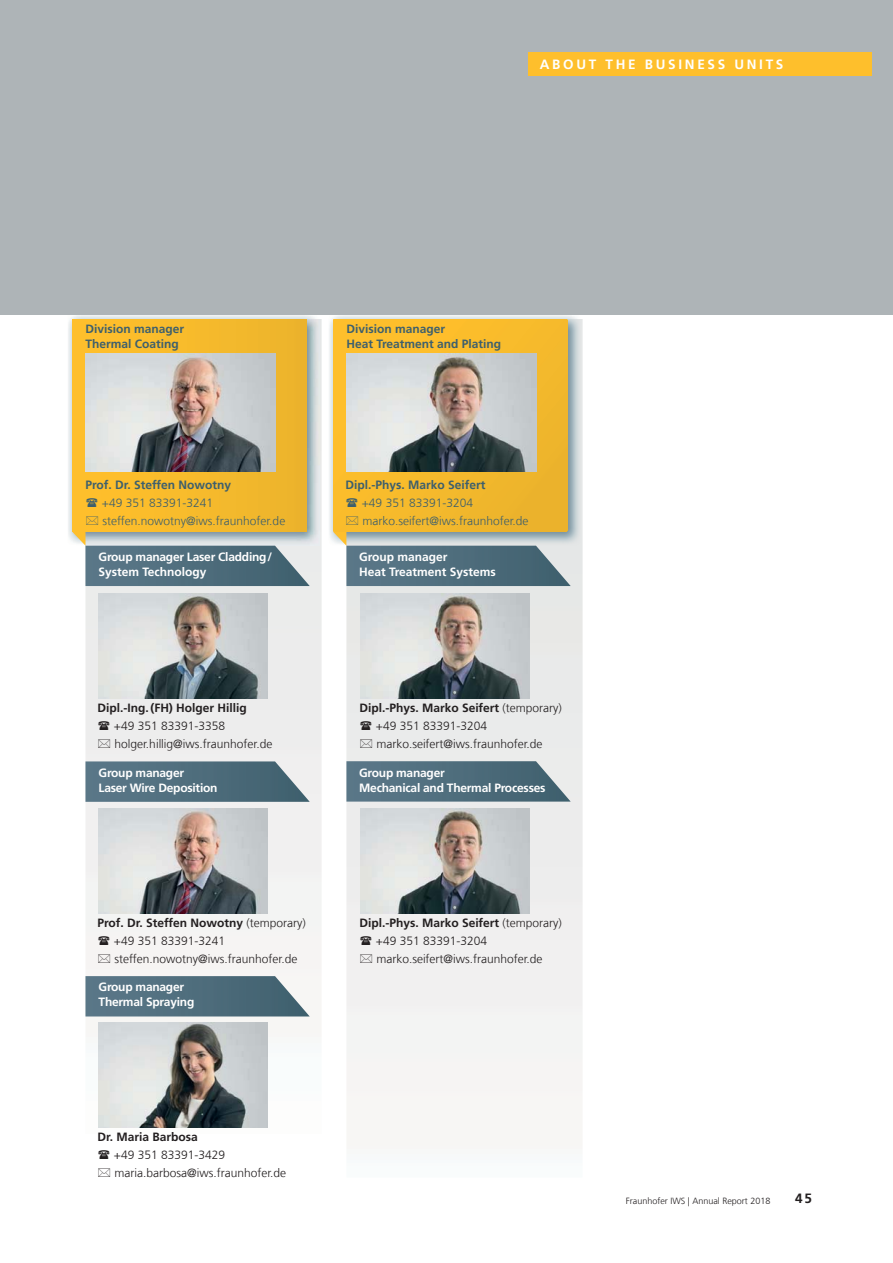
<style>
.page{position:relative;width:893px;height:1263px;background:#fff}
.page>*{position:absolute;margin:0;border:0;box-sizing:border-box;transform-origin:0 0}
.t1{font:700 13.5px "Frutiger LT Com";letter-spacing:.2em;color:#fff}
.t2{font:700 13.5px "Frutiger LT Com";color:#231f20}
.t3{font:300 12px/18px "Frutiger LT Com";color:#231f20}
.t4{font:700 12px/15px "Frutiger LT Com";letter-spacing:-.02em;color:#fff}
.t5{font:300 12px/18px "Frutiger LT Com";color:#3d5f6d}
.t6{font:700 12px/15px "Frutiger LT Com";color:#3d5f6d}
.t7{font:700 12px "Frutiger";color:#3d5f6d}
.t8{font:700 12px "Frutiger LT Com";color:#231f20}
.t9{font:700 12px/15px "Frutiger LT Com";color:#fff}
.t10{font:300 9px "Frutiger LT Com";color:#231f20}
.s1{font-weight:700}
</style>
<div class="page">
<svg style="left:346px;top:319px;width:236px;height:827px"></svg>
<svg style="left:85px;top:319px;width:237px;height:809px"></svg>
<img style="left:360px;top:593px;width:169px;height:105px">
<img style="left:360px;top:808px;width:169px;height:105px">
<img style="left:306px;top:319px;width:13px;height:226px">
<div style="left:72px;top:319px;width:234px;height:213px;background:#f6ba2c"></div>
<img style="left:85px;top:354px;width:190px;height:118px">
<img style="left:99px;top:593px;width:169px;height:105px">
<svg style="left:72px;top:532px;width:238px;height:54px;background:#7b919c"></svg>
<img style="left:99px;top:808px;width:169px;height:105px">
<svg style="left:85px;top:976px;width:225px;height:41px;background:#5e7a87"></svg>
<img style="left:99px;top:1023px;width:169px;height:105px">
<img style="left:567px;top:319px;width:13px;height:226px">
<svg style="left:333px;top:319px;width:234px;height:213px;background:#f5b92d"></svg>
<img style="left:346px;top:354px;width:190px;height:118px">
<svg style="left:85px;top:761px;width:225px;height:41px;background:#5d7987"></svg>
<svg style="left:333px;top:532px;width:238px;height:54px;background:#79909a"></svg>
<svg style="left:346px;top:761px;width:225px;height:41px;background:#5d7987"></svg>
<div style="left:0;top:0;width:893px;height:315px;background:#aeb4b7"></div>
<div style="left:529px;top:53px;width:343px;height:23px;background:#febf2c"></div>
<svg style="left:360px;top:721px;width:11px;height:9px"></svg>
<svg style="left:360px;top:739px;width:12px;height:9px"></svg>
<svg style="left:360px;top:936px;width:11px;height:9px"></svg>
<svg style="left:360px;top:954px;width:12px;height:9px"></svg>
<svg style="left:99px;top:721px;width:10px;height:9px"></svg>
<svg style="left:99px;top:739px;width:11px;height:9px"></svg>
<svg style="left:99px;top:936px;width:10px;height:9px"></svg>
<svg style="left:99px;top:954px;width:11px;height:9px"></svg>
<svg style="left:346px;top:498px;width:11px;height:9px"></svg>
<svg style="left:346px;top:516px;width:12px;height:9px"></svg>
<p class="t1" style="left:518px;top:59px;width:256px">AUS DEN GESCHÄFTSFELDERN</p>
<p class="t1" style="left:540px;top:59px;width:245px">ABOUT THE BUSINESS UNITS</p>
<p class="t6" style="left:85px;top:322px;width:100px">Division manager<br>Thermal Coating</p>
<p class="t6" style="left:346px;top:322px;width:156px">Division manager<br>Heat Treatment and Plating</p>
<p class="t7" style="left:85px;top:478px;width:147px">Prof. Dr. Steffen Nowotny</p>
<p class="t5" style="left:102px;top:495px;width:185px">+49 351 83391-3241 steffen.nowotny@iws.fraunhofer.de</p>
<p class="t7" style="left:345px;top:478px;width:141px">Dipl.-Phys. Marko Seifert</p>
<p class="t5" style="left:362px;top:495px;width:168px">+49 351 83391-3204 marko.seifert@iws.fraunhofer.de</p>
<p class="t4" style="left:99px;top:551px;width:175px">Group manager Laser Cladding /<br>System Technology</p>
<p class="t9" style="left:359px;top:551px;width:138px">Group manager<br>Heat Treatment Systems</p>
<p class="t8" style="left:97px;top:703px;width:151px">Dipl.-Ing. (FH) Holger Hillig</p>
<p class="t3" style="left:114px;top:718px;width:160px">+49 351 83391-3358 holger.hillig@iws.fraunhofer.de</p>
<p class="t3" style="left:376px;top:700px;width:188px;text-indent:-16px"><span class="s1">Dipl.-Phys. Marko Seifert</span> (temporary) +49 351 83391-3204 marko.seifert@iws.fraunhofer.de</p>
<p class="t4" style="left:99px;top:766px;width:120px">Group manager<br>Laser Wire Deposition</p>
<p class="t4" style="left:359px;top:766px;width:188px">Group manager<br>Mechanical and Thermal Processes</p>
<p class="t3" style="left:114px;top:915px;width:194px;text-indent:-16px"><span class="s1">Prof. Dr. Steffen Nowotny</span> (temporary) +49 351 83391-3241 steffen.nowotny@iws.fraunhofer.de</p>
<p class="t3" style="left:376px;top:915px;width:188px;text-indent:-16px"><span class="s1">Dipl.-Phys. Marko Seifert</span> (temporary) +49 351 83391-3204 marko.seifert@iws.fraunhofer.de</p>
<p class="t4" style="left:99px;top:980px;width:97px">Group manager<br>Thermal Spraying</p>
<p class="t8" style="left:97px;top:1132px;width:102px">Dr. Maria Barbosa</p>
<p class="t3" style="left:114px;top:1147px;width:174px">+49 351 83391-3429 maria.barbosa@iws.fraunhofer.de</p>
<p class="t10" style="left:626px;top:1197px;width:146px">Fraunhofer IWS | Annual Report 2018</p>
<p class="t2" style="left:795px;top:1193px;width:18px">45</p>
</div>
